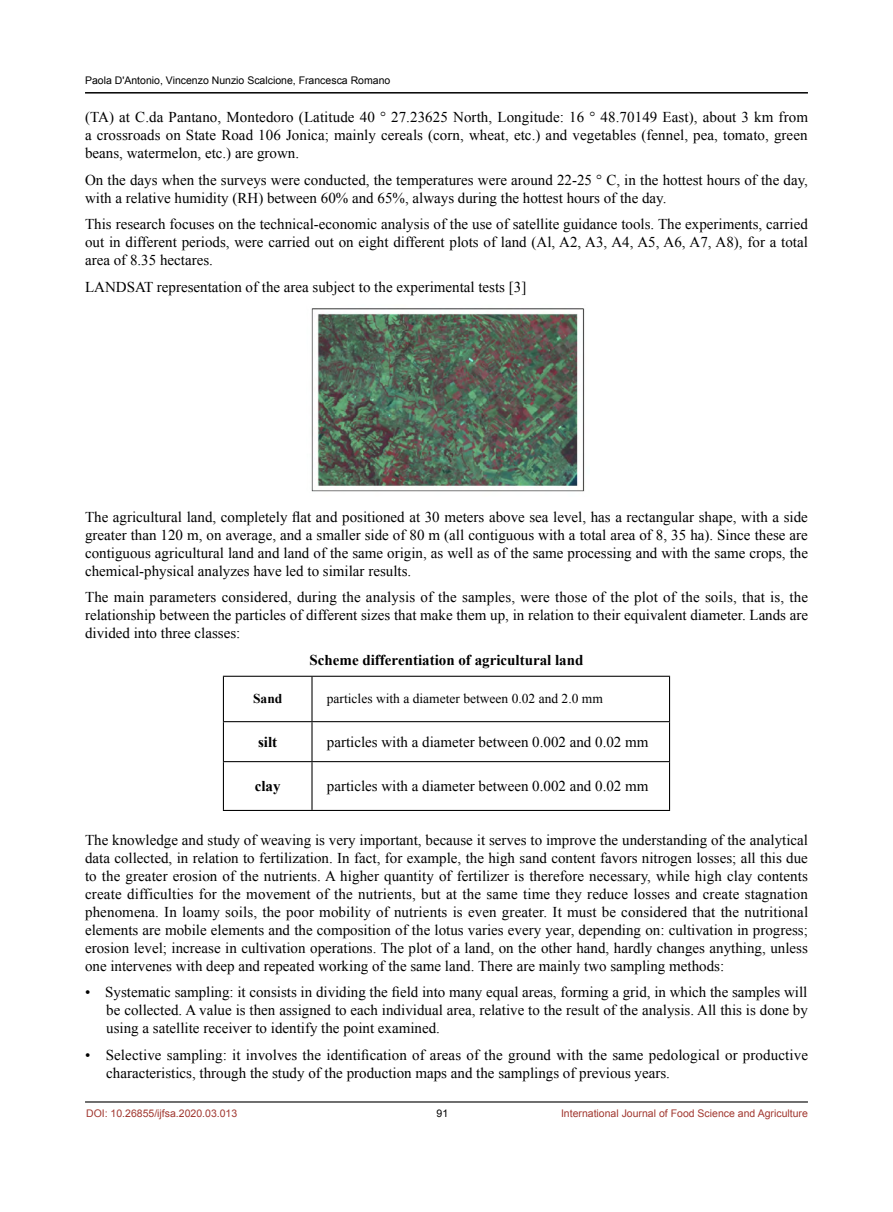
<style>
.page{position:relative;width:893px;height:1212px;background:#fff}
.page>*{position:absolute;margin:0;border:0;box-sizing:border-box;transform-origin:0 0}
.t1{font:15px/18px "Times New Roman";color:#000;text-align:justify}
.t2{font:700 15px "Times New Roman";color:#000}
.t3{font:13.5px "Times New Roman";color:#000}
.t4{font:700 13.5px "Times New Roman";color:#000}
.t5{font:10.5px "Arial";color:#a13830}
.t6{font:10.5px "Arial";color:#000}
</style>
<div class="page">
<hr style="left:85px;top:92px;width:723px;height:2px;background:#000">
<hr style="left:85px;top:1101px;width:723px;height:1px;background:#000">
<hr style="left:223px;top:676px;width:89px;height:1px;background:#000">
<hr style="left:223px;top:677px;width:1px;height:44px;background:#000">
<hr style="left:312px;top:676px;width:358px;height:1px;background:#000">
<hr style="left:311px;top:677px;width:2px;height:44px;background:#000">
<hr style="left:669px;top:677px;width:1px;height:44px;background:#000">
<hr style="left:223px;top:721px;width:89px;height:1px;background:#000">
<hr style="left:223px;top:722px;width:1px;height:39px;background:#000">
<hr style="left:312px;top:721px;width:358px;height:1px;background:#000">
<hr style="left:311px;top:722px;width:2px;height:39px;background:#000">
<hr style="left:669px;top:722px;width:1px;height:39px;background:#000">
<hr style="left:223px;top:761px;width:89px;height:1px;background:#000">
<hr style="left:223px;top:762px;width:1px;height:48px;background:#000">
<hr style="left:312px;top:761px;width:358px;height:1px;background:#000">
<hr style="left:311px;top:762px;width:2px;height:48px;background:#000">
<hr style="left:669px;top:762px;width:1px;height:48px;background:#000">
<hr style="left:223px;top:810px;width:89px;height:1px;background:#000">
<hr style="left:312px;top:810px;width:358px;height:1px;background:#000">
<img style="left:311px;top:308px;width:274px;height:184px">
<p class="t6" style="left:85px;top:73px;width:307px">Paola D'Antonio, Vincenzo Nunzio Scalcione, Francesca Romano</p>
<p class="t1" style="left:85px;top:108px;width:724px">(TA) at C.da Pantano, Montedoro (Latitude 40 ° 27.23625 North, Longitude: 16 ° 48.70149 East), about 3 km from a crossroads on State Road 106 Jonica; mainly cereals (corn, wheat, etc.) and vegetables (fennel, pea, tomato, green beans, watermelon, etc.) are grown.</p>
<p class="t1" style="left:85px;top:170px;width:724px">On the days when the surveys were conducted, the temperatures were around 22-25 ° C, in the hottest hours of the day, with a relative humidity (RH) between 60% and 65%, always during the hottest hours of the day.</p>
<p class="t1" style="left:85px;top:215px;width:724px">This research focuses on the technical-economic analysis of the use of satellite guidance tools. The experiments, carried out in different periods, were carried out on eight different plots of land (Al, A2, A3, A4, A5, A6, A7, A8), for a total area of 8.35 hectares.</p>
<p class="t1" style="left:85px;top:277px;width:443px">LANDSAT representation of the area subject to the experimental tests [3]</p>
<p class="t1" style="left:85px;top:507px;width:724px">The agricultural land, completely flat and positioned at 30 meters above sea level, has a rectangular shape, with a side greater than 120 m, on average, and a smaller side of 80 m (all contiguous with a total area of 8, 35 ha). Since these are contiguous agricultural land and land of the same origin, as well as of the same processing and with the same crops, the chemical-physical analyzes have led to similar results.</p>
<p class="t1" style="left:85px;top:588px;width:725px">The main parameters considered, during the analysis of the samples, were those of the plot of the soils, that is, the relationship between the particles of different sizes that make them up, in relation to their equivalent diameter. Lands are divided into three classes:</p>
<p class="t2" style="left:310px;top:649px;width:275px">Scheme differentiation of agricultural land</p>
<p class="t4" style="left:253px;top:689px;width:31px">Sand</p>
<p class="t3" style="left:327px;top:689px;width:277px">particles with a diameter between 0.02 and 2.0 mm</p>
<p class="t2" style="left:258px;top:731px;width:21px">silt</p>
<p class="t1" style="left:327px;top:732px;width:323px">particles with a diameter between 0.002 and 0.02 mm</p>
<p class="t2" style="left:255px;top:775px;width:27px">clay</p>
<p class="t1" style="left:327px;top:776px;width:323px">particles with a diameter between 0.002 and 0.02 mm</p>
<p class="t1" style="left:85px;top:830px;width:725px">The knowledge and study of weaving is very important, because it serves to improve the understanding of the analytical data collected, in relation to fertilization. In fact, for example, the high sand content favors nitrogen losses; all this due to the greater erosion of the nutrients. A higher quantity of fertilizer is therefore necessary, while high clay contents create difficulties for the movement of the nutrients, but at the same time they reduce losses and create stagnation phenomena. In loamy soils, the poor mobility of nutrients is even greater. It must be considered that the nutritional elements are mobile elements and the composition of the lotus varies every year, depending on: cultivation in progress; erosion level; increase in cultivation operations. The plot of a land, on the other hand, hardly changes anything, unless one intervenes with deep and repeated working of the same land. There are mainly two sampling methods:</p>
<p class="t1" style="left:106px;top:983px;width:703px;text-indent:-21px">• Systematic sampling: it consists in dividing the field into many equal areas, forming a grid, in which the samples will be collected. A value is then assigned to each individual area, relative to the result of the analysis. All this is done by using a satellite receiver to identify the point examined.</p>
<p class="t1" style="left:106px;top:1045px;width:703px;text-indent:-21px">• Selective sampling: it involves the identification of areas of the ground with the same pedological or productive characteristics, through the study of the production maps and the samplings of previous years.</p>
<p class="t5" style="left:86px;top:1106px;width:153px">DOI: 10.26855/ijfsa.2020.03.013</p>
<p class="t6" style="left:436px;top:1106px;width:13px">91</p>
<p class="t5" style="left:561px;top:1106px;width:248px">International Journal of Food Science and Agriculture</p>
</div>
